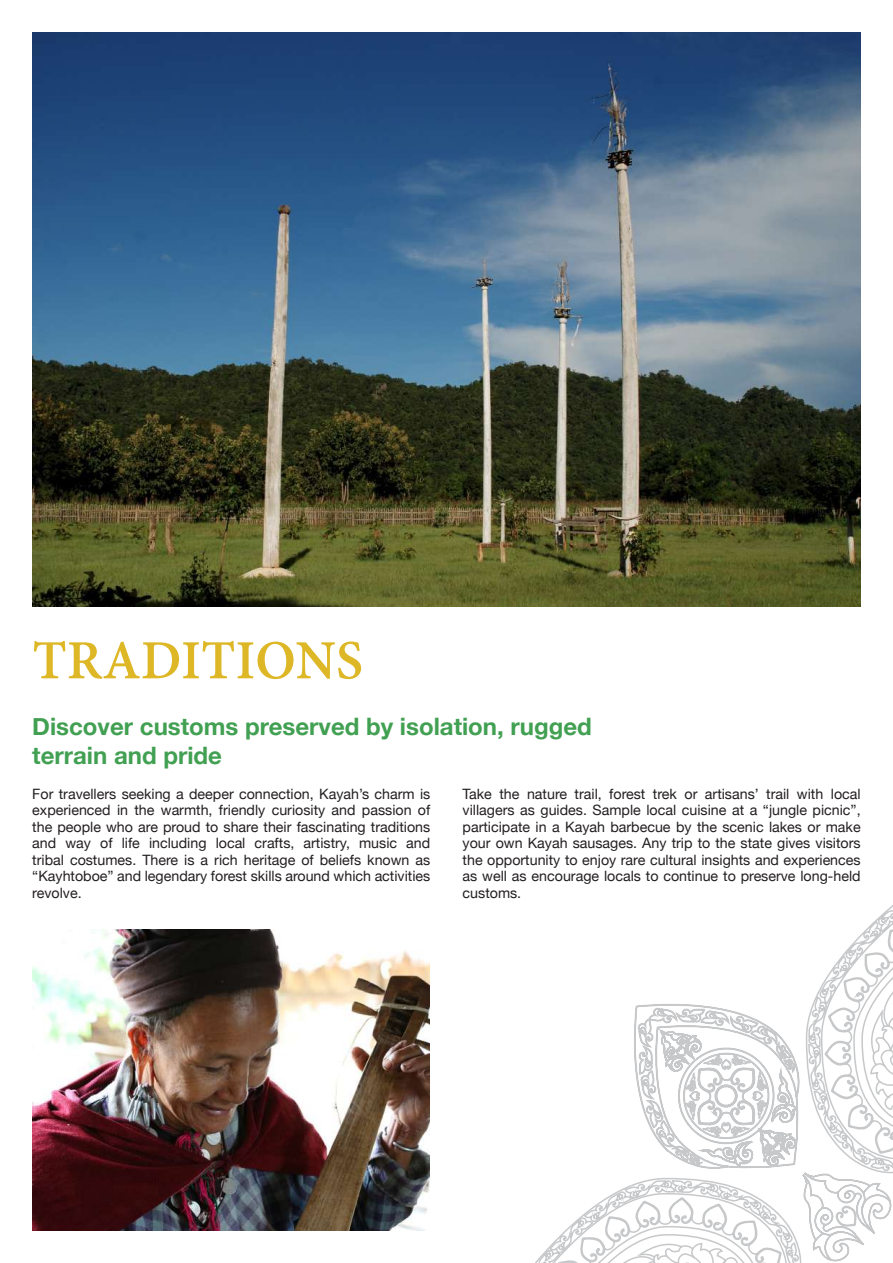
<style>
.page{position:relative;width:893px;height:1263px;background:#fff}
.page>*{position:absolute;margin:0;border:0;box-sizing:border-box;transform-origin:0 0}
.t1{font:700 60px "Adobe Devanagari";color:#ddb725}
.t2{font:700 24px/28.8px "Helvetica Neue";color:#41a052}
.t3{font:14.25px/16.5px "Helvetica Neue";color:#231f20;text-align:justify}
</style>
<div class="page">
<img style="left:32px;top:929px;width:365px;height:302px">
<img style="left:32px;top:32px;width:829px;height:574px">
<svg style="left:397px;top:419px;width:464px;height:812px"></svg>
<svg style="left:491px;top:841px;width:402px;height:422px"></svg>
<h1 class="t1" style="left:32px;top:626px;width:332px">TRADITIONS</h1>
<h2 class="t2" style="left:32px;top:712px;width:561px">Discover customs preserved by isolation, rugged terrain and pride</h2>
<p class="t3" style="left:32px;top:786px;width:399px">For travellers seeking a deeper connection, Kayah’s charm is experienced in the warmth, friendly curiosity and passion of the people who are proud to share their fascinating traditions and way of life including local crafts, artistry, music and tribal costumes. There is a rich heritage of beliefs known as “Kayhtoboe” and legendary forest skills around which activities revolve.</p>
<p class="t3" style="left:463px;top:786px;width:399px">Take the nature trail, forest trek or artisans’ trail with local villagers as guides. Sample local cuisine at a “jungle picnic”, participate in a Kayah barbecue by the scenic lakes or make your own Kayah sausages. Any trip to the state gives visitors the opportunity to enjoy rare cultural insights and experiences as well as encourage locals to continue to preserve long-held customs.</p>
</div>
